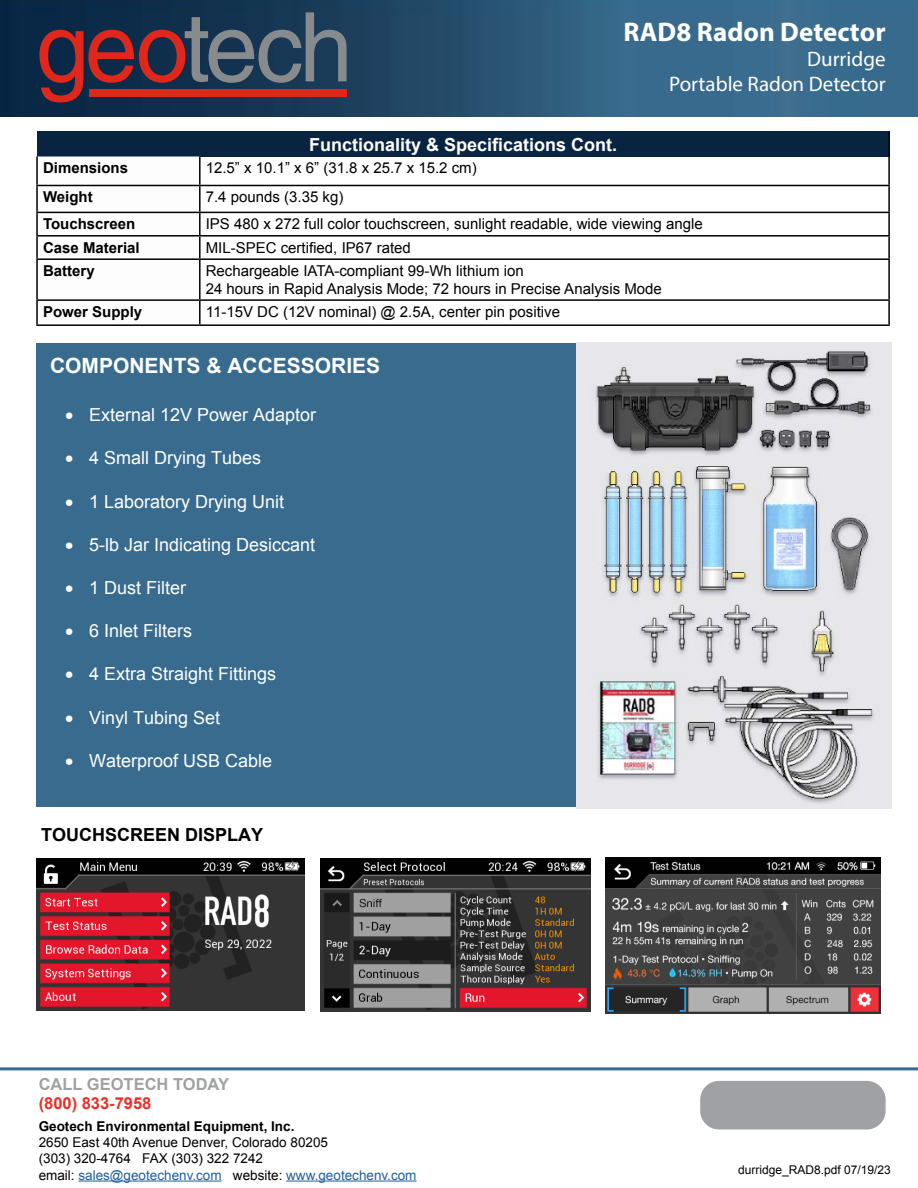
<style>
.page{position:relative;width:918px;height:1188px;background:#fff}
.page>*{position:absolute;margin:0;border:0;box-sizing:border-box;transform-origin:0 0}
.t1{font:700 27px "Myriad Pro";color:#fff}
.t2{font:21px/25.2px "Myriad Pro";color:#fff;text-align:right}
.t3{font:700 21px "Arial";color:#fff}
.t4{font:18px "Arial";color:#fff}
.t5{font:700 18px "Arial";color:#fff}
.t6{font:700 18px "Arial";color:#000}
.t7{font:700 16.5px "Arial";color:#9fa1a4}
.t8{font:700 16.5px "Arial";color:#ee2e24}
.t9{font:15px/18px "Arial";color:#000}
.t10{font:700 15px "Arial";color:#000}
.t11{font:13.5px/16.2px "Arial";color:#000}
.t12{font:700 13.5px "Arial";color:#000}
.t13{font:12px "Arial";color:#000}
.s1{color:#215e9e}
</style>
<div class="page">
<img style="left:0;top:0;width:918px;height:117px">
<hr style="left:0;top:1067px;width:918px;height:3px;background:#386b8d">
<div style="left:701px;top:1082px;width:184px;height:47px;background:#9fa1a4;border-radius:18px"></div>
<div style="left:700px;top:1081px;width:186px;height:48px;border:2px solid #9fa1a4;border-radius:18px"></div>
<hr style="left:78px;top:1181px;width:144px;height:1px;background:#215e9e">
<hr style="left:286px;top:1181px;width:131px;height:1px;background:#215e9e">
<svg style="left:39px;top:12px;width:308px;height:90px;background:#423d50"></svg>
<div style="left:89px;top:89px;width:258px;height:8px;background:#df271c"></div>
<div style="left:37px;top:131px;width:852px;height:26px;background:#092441"></div>
<svg style="left:38px;top:184px;width:161px;height:30px"></svg>
<hr style="left:888px;top:131px;width:2px;height:26px;background:#000">
<hr style="left:36px;top:157px;width:2px;height:28px;background:#000">
<hr style="left:199px;top:157px;width:2px;height:28px;background:#000">
<hr style="left:888px;top:157px;width:2px;height:28px;background:#000">
<hr style="left:36px;top:185px;width:164px;height:1px;background:#000">
<hr style="left:36px;top:186px;width:2px;height:26px;background:#000">
<hr style="left:200px;top:185px;width:690px;height:1px;background:#000">
<hr style="left:199px;top:186px;width:2px;height:26px;background:#000">
<hr style="left:888px;top:186px;width:2px;height:26px;background:#000">
<hr style="left:36px;top:212px;width:164px;height:1px;background:#000">
<hr style="left:36px;top:213px;width:2px;height:22px;background:#000">
<hr style="left:200px;top:212px;width:690px;height:1px;background:#000">
<hr style="left:199px;top:213px;width:2px;height:22px;background:#000">
<hr style="left:888px;top:213px;width:2px;height:22px;background:#000">
<hr style="left:36px;top:235px;width:164px;height:2px;background:#000">
<hr style="left:36px;top:237px;width:2px;height:21px;background:#000">
<hr style="left:200px;top:235px;width:690px;height:2px;background:#000">
<hr style="left:199px;top:237px;width:2px;height:21px;background:#000">
<hr style="left:888px;top:237px;width:2px;height:21px;background:#000">
<hr style="left:36px;top:258px;width:164px;height:2px;background:#000">
<hr style="left:36px;top:260px;width:2px;height:39px;background:#000">
<hr style="left:200px;top:258px;width:690px;height:2px;background:#000">
<hr style="left:199px;top:260px;width:2px;height:39px;background:#000">
<hr style="left:888px;top:260px;width:2px;height:39px;background:#000">
<hr style="left:36px;top:299px;width:164px;height:2px;background:#000">
<hr style="left:36px;top:301px;width:2px;height:23px;background:#000">
<hr style="left:200px;top:299px;width:690px;height:2px;background:#000">
<hr style="left:199px;top:301px;width:2px;height:23px;background:#000">
<hr style="left:888px;top:301px;width:2px;height:23px;background:#000">
<hr style="left:36px;top:324px;width:164px;height:2px;background:#000">
<hr style="left:200px;top:324px;width:690px;height:2px;background:#000">
<div style="left:36px;top:344px;width:544px;height:463px;background:#386b8d"></div>
<img style="left:577px;top:343px;width:314px;height:465px">
<img style="left:37px;top:859px;width:268px;height:151px">
<img style="left:320px;top:859px;width:271px;height:153px">
<img style="left:605px;top:857px;width:276px;height:156px">
<h1 class="t1" style="left:624px;top:14px;width:263px">RAD8 Radon Detector</h1>
<h2 class="t2" style="left:669px;top:46px;width:218px">Durridge<br>Portable Radon Detector</h2>
<p class="t5" style="left:309px;top:132px;width:310px">Functionality &amp; Specifications Cont.</p>
<p class="t10" style="left:43px;top:158px;width:87px">Dimensions</p>
<p class="t9" style="left:206px;top:159px;width:272px">12.5” x 10.1” x 6” (31.8 x 25.7 x 15.2 cm)</p>
<p class="t10" style="left:43px;top:187px;width:51px">Weight</p>
<p class="t9" style="left:206px;top:188px;width:139px">7.4 pounds (3.35 kg)</p>
<p class="t10" style="left:43px;top:214px;width:94px">Touchscreen</p>
<p class="t9" style="left:206px;top:215px;width:498px">IPS 480 x 272 full color touchscreen, sunlight readable, wide viewing angle</p>
<p class="t10" style="left:43px;top:238px;width:98px">Case Material</p>
<p class="t9" style="left:206px;top:239px;width:207px">MIL-SPEC certified, IP67 rated</p>
<p class="t10" style="left:43px;top:261px;width:53px">Battery</p>
<p class="t9" style="left:206px;top:262px;width:458px">Rechargeable IATA-compliant 99-Wh lithium ion<br>24 hours in Rapid Analysis Mode; 72 hours in Precise Analysis Mode</p>
<p class="t10" style="left:43px;top:302px;width:101px">Power Supply</p>
<p class="t9" style="left:206px;top:303px;width:356px">11-15V DC (12V nominal) @ 2.5A, center pin positive</p>
<h2 class="t3" style="left:50px;top:352px;width:332px">COMPONENTS &amp; ACCESSORIES</h2>
<p class="t4" style="left:65px;top:403px;width:253px">• External 12V Power Adaptor</p>
<p class="t4" style="left:65px;top:446px;width:198px">• 4 Small Drying Tubes</p>
<p class="t4" style="left:65px;top:489px;width:221px">• 1 Laboratory Drying Unit</p>
<p class="t4" style="left:65px;top:533px;width:252px">• 5-lb Jar Indicating Desiccant</p>
<p class="t4" style="left:65px;top:576px;width:123px">• 1 Dust Filter</p>
<p class="t4" style="left:65px;top:619px;width:129px">• 6 Inlet Filters</p>
<p class="t4" style="left:65px;top:662px;width:213px">• 4 Extra Straight Fittings</p>
<p class="t4" style="left:65px;top:705px;width:157px">• Vinyl Tubing Set</p>
<p class="t4" style="left:65px;top:749px;width:209px">• Waterproof USB Cable</p>
<p class="t6" style="left:41px;top:823px;width:224px">TOUCHSCREEN DISPLAY</p>
<p class="t7" style="left:39px;top:1073px;width:192px">CALL GEOTECH TODAY</p>
<p class="t8" style="left:39px;top:1093px;width:114px">(800) 833-7958</p>
<p class="t12" style="left:39px;top:1117px;width:257px">Geotech Environmental Equipment, Inc.</p>
<p class="t11" style="left:39px;top:1135px;width:379px">2650 East 40th Avenue Denver, Colorado 80205<br>(303) 320-4764 FAX (303) 322 7242<br>email: <span class="s1">sales@geotechenv.com</span> website: <span class="s1">www.geotechenv.com</span></p>
<p class="t13" style="left:738px;top:1162px;width:154px">durridge_RAD8.pdf 07/19/23</p>
</div>
